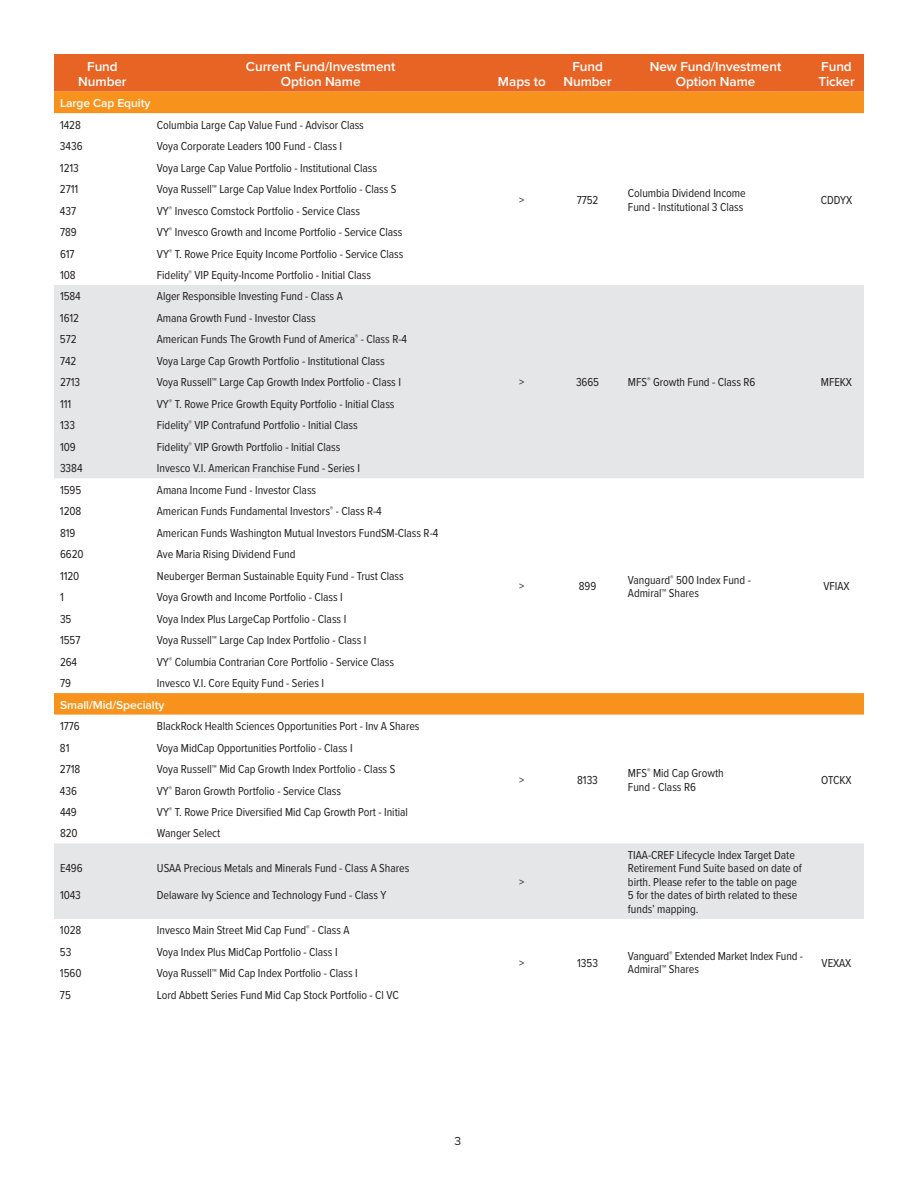
<style>
.page{position:relative;width:918px;height:1188px;background:#fff}
.page>*{position:absolute;margin:0;border:0;box-sizing:border-box;transform-origin:0 0}
.t1{font:600 13.5px/15px "Proxima Nova";letter-spacing:-.005em;color:#fff;text-align:center}
.t2{font:12px/13.5px "Proxima Nova Cond";letter-spacing:-.005em;color:#231f20}
.t3{font:600 12px "Proxima Nova";letter-spacing:-.005em;color:#fff}
.t4{font:12px "Proxima Nova";color:#231f20}
</style>
<div class="page">
<div style="left:54px;top:54px;width:810px;height:38px;background:#e86424"></div>
<div style="left:54px;top:92px;width:810px;height:22px;background:#f7931d"></div>
<svg style="left:54px;top:285px;width:810px;height:634px"></svg>
<p class="t1" style="left:78px;top:58px;width:50px">Fund<br>Number</p>
<p class="t1" style="left:246px;top:58px;width:151px">Current Fund/Investment<br>Option Name</p>
<p class="t3" style="left:60px;top:94px;width:92px">Large Cap Equity</p>
<p class="t2" style="left:60px;top:117px;width:22px">1428</p>
<p class="t2" style="left:157px;top:117px;width:209px">Columbia Large Cap Value Fund - Advisor Class</p>
<p class="t2" style="left:60px;top:139px;width:24px">3436</p>
<p class="t2" style="left:157px;top:139px;width:187px">Voya Corporate Leaders 100 Fund - Class I</p>
<p class="t2" style="left:60px;top:160px;width:20px">1213</p>
<p class="t2" style="left:157px;top:160px;width:222px">Voya Large Cap Value Portfolio - Institutional Class</p>
<p class="t2" style="left:60px;top:182px;width:20px">2711</p>
<p class="t2" style="left:157px;top:182px;width:241px">Voya Russell™ Large Cap Value Index Portfolio - Class S</p>
<p class="t2" style="left:60px;top:203px;width:18px">437</p>
<p class="t2" style="left:157px;top:203px;width:205px">VY<sup>®</sup> Invesco Comstock Portfolio - Service Class</p>
<p class="t2" style="left:60px;top:225px;width:18px">789</p>
<p class="t2" style="left:157px;top:225px;width:247px">VY<sup>®</sup> Invesco Growth and Income Portfolio - Service Class</p>
<p class="t2" style="left:60px;top:246px;width:16px">617</p>
<p class="t2" style="left:157px;top:246px;width:248px">VY<sup>®</sup> T. Rowe Price Equity Income Portfolio - Service Class</p>
<p class="t2" style="left:60px;top:268px;width:17px">108</p>
<p class="t2" style="left:157px;top:268px;width:216px">Fidelity<sup>®</sup> VIP Equity-Income Portfolio - Initial Class</p>
<p class="t2" style="left:60px;top:289px;width:22px">1584</p>
<p class="t2" style="left:157px;top:289px;width:187px">Alger Responsible Investing Fund - Class A</p>
<p class="t2" style="left:60px;top:311px;width:21px">1612</p>
<p class="t2" style="left:157px;top:311px;width:160px">Amana Growth Fund - Investor Class</p>
<p class="t2" style="left:60px;top:332px;width:18px">572</p>
<p class="t2" style="left:157px;top:332px;width:252px">American Funds The Growth Fund of America<sup>®</sup> - Class R-4</p>
<p class="t2" style="left:60px;top:354px;width:18px">742</p>
<p class="t2" style="left:157px;top:354px;width:229px">Voya Large Cap Growth Portfolio - Institutional Class</p>
<p class="t2" style="left:60px;top:375px;width:22px">2713</p>
<p class="t2" style="left:157px;top:375px;width:246px">Voya Russell™ Large Cap Growth Index Portfolio - Class I</p>
<p class="t2" style="left:60px;top:397px;width:13px">111</p>
<p class="t2" style="left:157px;top:397px;width:239px">VY<sup>®</sup> T. Rowe Price Growth Equity Portfolio - Initial Class</p>
<p class="t2" style="left:60px;top:418px;width:17px">133</p>
<p class="t2" style="left:157px;top:418px;width:202px">Fidelity<sup>®</sup> VIP Contrafund Portfolio - Initial Class</p>
<p class="t2" style="left:60px;top:440px;width:17px">109</p>
<p class="t2" style="left:157px;top:440px;width:185px">Fidelity<sup>®</sup> VIP Growth Portfolio - Initial Class</p>
<p class="t2" style="left:60px;top:461px;width:24px">3384</p>
<p class="t2" style="left:157px;top:461px;width:205px">Invesco V.I. American Franchise Fund - Series I</p>
<p class="t2" style="left:60px;top:483px;width:23px">1595</p>
<p class="t2" style="left:157px;top:483px;width:161px">Amana Income Fund - Investor Class</p>
<p class="t2" style="left:60px;top:504px;width:23px">1208</p>
<p class="t2" style="left:157px;top:504px;width:226px">American Funds Fundamental Investors<sup>®</sup> - Class R-4</p>
<p class="t2" style="left:60px;top:526px;width:17px">819</p>
<p class="t2" style="left:157px;top:526px;width:283px">American Funds Washington Mutual Investors FundSM-Class R-4</p>
<p class="t2" style="left:60px;top:547px;width:25px">6620</p>
<p class="t2" style="left:157px;top:547px;width:140px">Ave Maria Rising Dividend Fund</p>
<p class="t2" style="left:60px;top:568px;width:21px">1120</p>
<p class="t2" style="left:157px;top:568px;width:248px">Neuberger Berman Sustainable Equity Fund - Trust Class</p>
<p class="t2" style="left:60px;top:590px;width:5px">1</p>
<p class="t2" style="left:157px;top:590px;width:187px">Voya Growth and Income Portfolio - Class I</p>
<p class="t2" style="left:60px;top:611px;width:13px">35</p>
<p class="t2" style="left:157px;top:611px;width:191px">Voya Index Plus LargeCap Portfolio - Class I</p>
<p class="t2" style="left:60px;top:633px;width:22px">1557</p>
<p class="t2" style="left:157px;top:633px;width:211px">Voya Russell™ Large Cap Index Portfolio - Class I</p>
<p class="t2" style="left:60px;top:654px;width:19px">264</p>
<p class="t2" style="left:157px;top:654px;width:239px">VY<sup>®</sup> Columbia Contrarian Core Portfolio - Service Class</p>
<p class="t2" style="left:60px;top:676px;width:12px">79</p>
<p class="t2" style="left:157px;top:676px;width:169px">Invesco V.I. Core Equity Fund - Series I</p>
<p class="t3" style="left:60px;top:696px;width:106px">Small/Mid/Specialty</p>
<p class="t2" style="left:60px;top:719px;width:21px">1776</p>
<p class="t2" style="left:157px;top:719px;width:264px">BlackRock Health Sciences Opportunities Port - Inv A Shares</p>
<p class="t2" style="left:60px;top:740px;width:11px">81</p>
<p class="t2" style="left:157px;top:740px;width:197px">Voya MidCap Opportunities Portfolio - Class I</p>
<p class="t2" style="left:60px;top:762px;width:22px">2718</p>
<p class="t2" style="left:157px;top:762px;width:240px">Voya Russell™ Mid Cap Growth Index Portfolio - Class S</p>
<p class="t2" style="left:60px;top:783px;width:19px">436</p>
<p class="t2" style="left:157px;top:783px;width:186px">VY<sup>®</sup> Baron Growth Portfolio - Service Class</p>
<p class="t2" style="left:60px;top:805px;width:18px">449</p>
<p class="t2" style="left:157px;top:805px;width:253px">VY<sup>®</sup> T. Rowe Price Diversified Mid Cap Growth Port - Initial</p>
<p class="t2" style="left:60px;top:826px;width:19px">820</p>
<p class="t2" style="left:157px;top:826px;width:65px">Wanger Select</p>
<p class="t2" style="left:60px;top:861px;width:24px">E496</p>
<p class="t2" style="left:60px;top:888px;width:22px">1043</p>
<p class="t2" style="left:157px;top:861px;width:254px">USAA Precious Metals and Minerals Fund - Class A Shares</p>
<p class="t2" style="left:157px;top:888px;width:231px">Delaware Ivy Science and Technology Fund - Class Y</p>
<p class="t2" style="left:60px;top:923px;width:23px">1028</p>
<p class="t2" style="left:157px;top:923px;width:194px">Invesco Main Street Mid Cap Fund<sup>®</sup> - Class A</p>
<p class="t2" style="left:60px;top:945px;width:13px">53</p>
<p class="t2" style="left:157px;top:945px;width:182px">Voya Index Plus MidCap Portfolio - Class I</p>
<p class="t2" style="left:60px;top:966px;width:23px">1560</p>
<p class="t2" style="left:157px;top:966px;width:202px">Voya Russell™ Mid Cap Index Portfolio - Class I</p>
<p class="t2" style="left:60px;top:988px;width:12px">75</p>
<p class="t2" style="left:157px;top:988px;width:243px">Lord Abbett Series Fund Mid Cap Stock Portfolio - Cl VC</p>
<p class="t1" style="left:498px;top:73px;width:49px">Maps to</p>
<p class="t1" style="left:563px;top:58px;width:50px">Fund<br>Number</p>
<p class="t1" style="left:650px;top:58px;width:133px">New Fund/Investment<br>Option Name</p>
<p class="t1" style="left:818px;top:58px;width:38px;text-align:left">Fund<br>Ticker</p>
<p class="t2" style="left:519px;top:193px;width:7px">&gt;</p>
<p class="t2" style="left:577px;top:193px;width:23px">7752</p>
<p class="t2" style="left:628px;top:186px;width:119px">Columbia Dividend Income<br>Fund - Institutional 3 Class</p>
<p class="t2" style="left:821px;top:193px;width:33px">CDDYX</p>
<p class="t2" style="left:519px;top:375px;width:7px">&gt;</p>
<p class="t2" style="left:576px;top:375px;width:25px">3665</p>
<p class="t2" style="left:628px;top:375px;width:129px">MFS<sup>®</sup> Growth Fund - Class R6</p>
<p class="t2" style="left:821px;top:375px;width:33px">MFEKX</p>
<p class="t2" style="left:519px;top:579px;width:7px">&gt;</p>
<p class="t2" style="left:579px;top:579px;width:19px">899</p>
<p class="t2" style="left:628px;top:572px;width:124px">Vanguard<sup>®</sup> 500 Index Fund -<br>Admiral™ Shares</p>
<p class="t2" style="left:823px;top:579px;width:28px">VFIAX</p>
<p class="t2" style="left:519px;top:773px;width:7px">&gt;</p>
<p class="t2" style="left:577px;top:773px;width:22px">8133</p>
<p class="t2" style="left:628px;top:766px;width:97px">MFS<sup>®</sup> Mid Cap Growth<br>Fund - Class R6</p>
<p class="t2" style="left:821px;top:773px;width:32px">OTCKX</p>
<p class="t2" style="left:519px;top:875px;width:7px">&gt;</p>
<p class="t2" style="left:628px;top:848px;width:176px">TIAA-CREF Lifecycle Index Target Date Retirement Fund Suite based on date of birth. Please refer to the table on page 5 for the dates of birth related to these funds’ mapping.</p>
<p class="t2" style="left:519px;top:955px;width:7px">&gt;</p>
<p class="t2" style="left:577px;top:955px;width:22px">1353</p>
<p class="t2" style="left:628px;top:949px;width:176px">Vanguard<sup>®</sup> Extended Market Index Fund -<br>Admiral™ Shares</p>
<p class="t2" style="left:822px;top:955px;width:31px">VEXAX</p>
<p class="t4" style="left:454px;top:1132px;width:8px">3</p>
</div>
